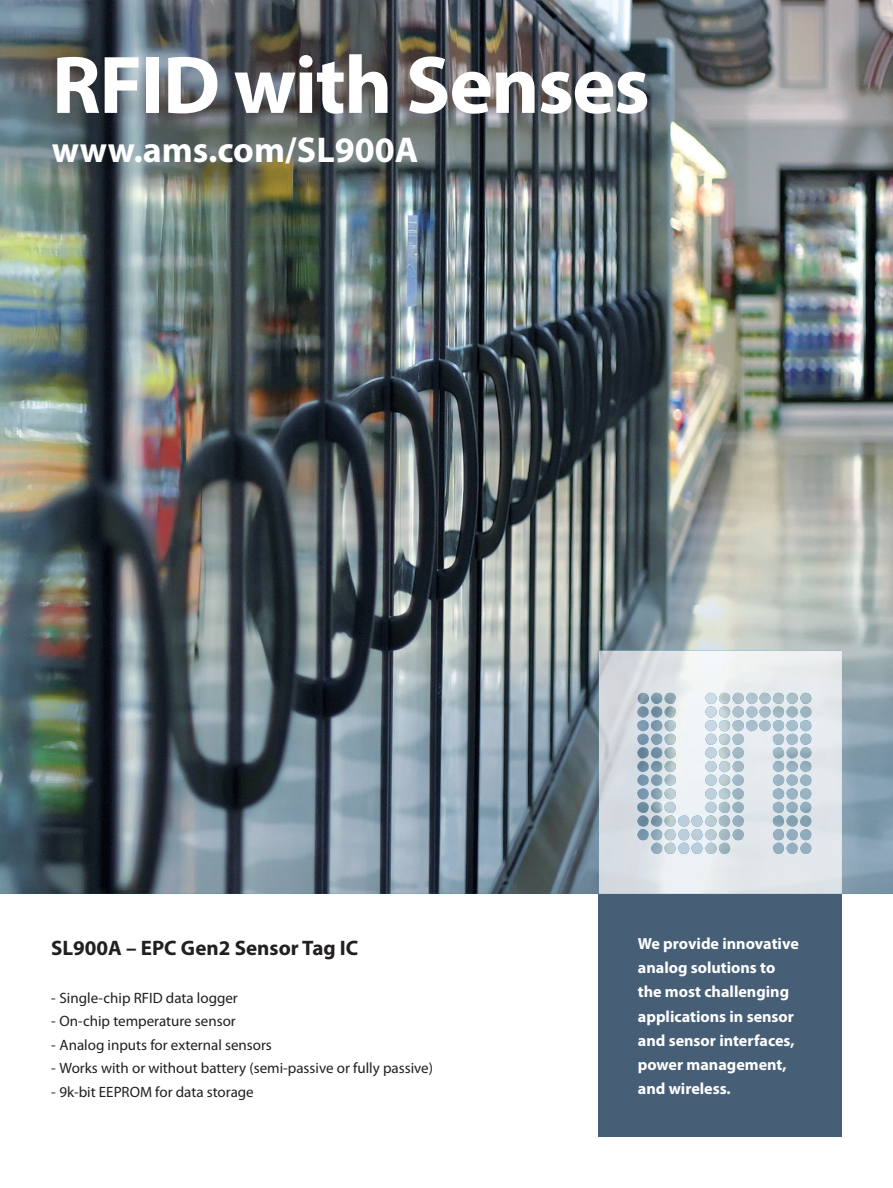
<style>
.page{position:relative;width:893px;height:1188px;background:#fff}
.page>*{position:absolute;margin:0;border:0;box-sizing:border-box;transform-origin:0 0}
.t1{font:700 82.5px "Myriad Pro";letter-spacing:-.02em;color:#fff}
.t2{font:700 36px "Myriad Pro";color:#fff}
.t3{font:700 21px "Myriad Pro";color:#231f20}
.t4{font:700 16.05px/24.2px "Myriad Pro";color:#fff}
.t5{font:15px "Myriad Pro";color:#231f20}
</style>
<div class="page">
<img style="left:0;top:0;width:893px;height:894px">
<img style="left:599px;top:651px;width:243px;height:243px">
<div style="left:599px;top:894px;width:243px;height:243px;background:#475f76"></div>
<h1 class="t1" style="left:52px;top:53px;width:599px">RFID with Senses</h1>
<h2 class="t2" style="left:52px;top:136px;width:368px">www.ams.com/SL900A</h2>
<h3 class="t3" style="left:51px;top:940px;width:309px">SL900A – EPC Gen2 Sensor Tag IC</h3>
<p class="t5" style="left:51px;top:992px;width:188px">- Single-chip RFID data logger</p>
<p class="t5" style="left:51px;top:1015px;width:186px">- On-chip temperature sensor</p>
<p class="t5" style="left:51px;top:1039px;width:222px">- Analog inputs for external sensors</p>
<p class="t5" style="left:51px;top:1062px;width:383px">- Works with or without battery (semi-passive or fully passive)</p>
<p class="t5" style="left:51px;top:1086px;width:204px">- 9k-bit EEPROM for data storage</p>
<p class="t4" style="left:638px;top:933px;width:162px">We provide innovative analog solutions to the most challenging applications in sensor and sensor interfaces, power management, and wireless.</p>
</div>
